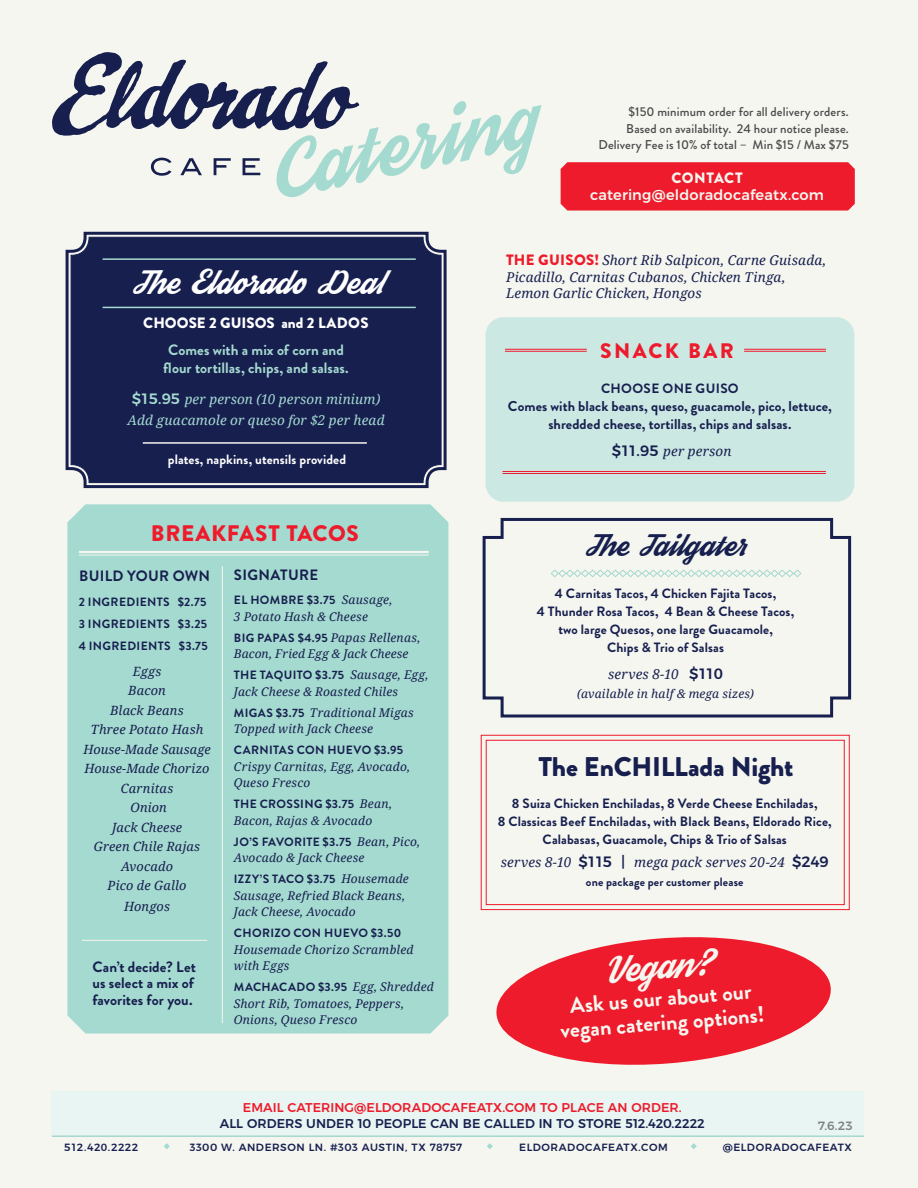
<style>
.page{position:relative;width:918px;height:1188px;background:#f5f6ef}
.page>*{position:absolute;margin:0;border:0;box-sizing:border-box;transform-origin:0 0}
.t1{font:58.2px "Streetwear";color:#a5dad0}
.t2{font:900 27px "Brandon Grotesque";letter-spacing:-.01em;color:#171f4f}
.t3{font:27px "Streetwear";color:#f5f6ef}
.t4{font:24px "Streetwear";letter-spacing:.02em;color:#fff}
.t5{font:900 22.5px "Brandon Grotesque";letter-spacing:.03em;color:#ee1b2c}
.t6{font:700 22.35px/24px "Brandon Grotesque";color:#f5f6ef;text-align:center}
.t7{font:22.2px "Streetwear";letter-spacing:.02em;color:#171f4f}
.t8{font:900 21px "Brandon Grotesque";letter-spacing:.11em;color:#ee1b2c}
.t9{font:700 15px/16.5px "Brandon Grotesque";letter-spacing:.005em;color:#171f4f}
.t10{font:700 15px/18px "Brandon Grotesque";letter-spacing:.005em;color:#a5dad0;text-align:center}
.t11{font:900 15px "Brandon Grotesque";letter-spacing:.005em;color:#fff}
.t12{font:900 15px "Brandon Grotesque";letter-spacing:.03em;color:#f5f6ef}
.t13{font:500 14.55px "Montserrat";letter-spacing:.01em;color:#f5f6ef}
.t14{font:700 14.25px/18px "Brandon Grotesque";letter-spacing:.005em;color:#171f4f;text-align:center}
.t15{font:700 13.5px/18px "Brandon Grotesque";letter-spacing:.005em;color:#171f4f;text-align:center}
.t16{font:italic 13.5px/16.5px "Noto Serif";letter-spacing:.01em;color:#171f4f}
.t17{font:italic 13.5px/21px "Noto Serif";letter-spacing:.01em;color:#a5dad0;text-align:center}
.t18{font:700 13.5px "Brandon Grotesque";letter-spacing:.01em;color:#fff}
.t19{font:700 13.5px "Brandon Grotesque";letter-spacing:.025em;color:#171f4f}
.t20{font:italic 12.75px/19.5px "Noto Serif";letter-spacing:.015em;color:#171f4f;text-align:center}
.t21{font:500 12.75px/16.5px "Brandon Grotesque";letter-spacing:.01em;color:#484949;text-align:right}
.t22{font:500 12.75px "Montserrat";letter-spacing:.005em;color:#171f4f}
.t23{font:500 12.75px "Montserrat";letter-spacing:.01em;color:#ee1b2c}
.t24{font:italic 12px/16.5px "Noto Serif";letter-spacing:.015em;color:#171f4f}
.t25{font:700 12px/21.8px "Brandon Grotesque";letter-spacing:.025em;color:#171f4f;text-align:justify}
.t26{font:500 12px "Montserrat";color:#808285}
.t27{font:500 10.5px "Montserrat";letter-spacing:.055em;color:#171f4f}
.s1{font-family:"Montserrat";font-weight:500;font-style:normal;font-size:15px}
.s2{font-family:"Noto Serif";font-weight:400;font-style:italic}
.s3{font-family:"Brandon Grotesque";font-weight:700;font-style:normal}
.s4{font-family:"Brandon Grotesque";font-weight:900;font-style:normal;font-size:15px;color:#ee1b2c}
</style>
<div class="page">
<div style="left:52px;top:1091px;width:812px;height:45px;background:#e8f5f2"></div>
<div style="left:486px;top:317px;width:368px;height:185px;background:#cce8e3;border-radius:18px"></div>
<svg style="left:482px;top:518px;width:370px;height:200px"></svg>
<svg style="left:52px;top:52px;width:307px;height:84px"></svg>
<svg style="left:151px;top:158px;width:21px;height:18px"></svg>
<svg style="left:180px;top:158px;width:22px;height:17px"></svg>
<svg style="left:214px;top:158px;width:17px;height:17px"></svg>
<svg style="left:243px;top:158px;width:17px;height:17px"></svg>
<svg style="left:65px;top:231px;width:382px;height:258px"></svg>
<div style="left:70px;top:236px;width:372px;height:248px;background:#171f4f"></div>
<hr style="left:103px;top:307px;width:313px;height:1px;background:#a5dad0">
<hr style="left:503px;top:473px;width:323px;height:1px;background:#ee1b2c">
<hr style="left:503px;top:471px;width:323px;height:1px;background:#ee1b2c">
<hr style="left:103px;top:258px;width:313px;height:2px;background:#a5dad0">
<hr style="left:143px;top:442px;width:224px;height:2px;background:#f5f6ef">
<div style="left:67px;top:504px;width:381px;height:530px;background:#a5dad0"></div>
<hr style="left:79px;top:555px;width:350px;height:1px;background:#f5f6ef">
<hr style="left:79px;top:551px;width:350px;height:2px;background:#f5f6ef">
<svg style="left:164px;top:1143px;width:6px;height:6px"></svg>
<svg style="left:487px;top:1143px;width:6px;height:6px"></svg>
<svg style="left:691px;top:1143px;width:6px;height:6px"></svg>
<svg style="left:70px;top:796px;width:6px;height:6px"></svg>
<hr style="left:52px;top:1136px;width:812px;height:1px;background:#a5dad0">
<div style="left:561px;top:162px;width:294px;height:49px;background:#ee1b2c"></div>
<svg style="left:550px;top:569px;width:252px;height:9px"></svg>
<hr style="left:222px;top:566px;width:1px;height:457px;background:#f5f6ef">
<svg style="left:480px;top:734px;width:370px;height:177px"></svg>
<div style="left:486px;top:740px;width:359px;height:165px;border:1px solid #ee1b2c"></div>
<hr style="left:82px;top:940px;width:125px;height:1px;background:#f5f6ef">
<hr style="left:505px;top:351px;width:82px;height:1px;background:#ee1b2c">
<hr style="left:505px;top:349px;width:82px;height:1px;background:#ee1b2c">
<hr style="left:744px;top:351px;width:82px;height:1px;background:#ee1b2c">
<hr style="left:744px;top:349px;width:82px;height:1px;background:#ee1b2c">
<svg style="left:496px;top:937px;width:335px;height:128px;fill:#ee1b2c"></svg>
<h1 class="t1" style="left:264px;top:148px;width:273px;rotate:-12deg">Catering</h1>
<p class="t21" style="left:598px;top:104px;width:252px">$150 minimum order for all delivery orders.<br>Based on availability. 24 hour notice please.<br>Delivery Fee is 10% of total – Min $15 / Max $75</p>
<p class="t12" style="left:671px;top:168px;width:73px">CONTACT</p>
<p class="t13" style="left:590px;top:183px;width:235px">catering@eldoradocafeatx.com</p>
<h3 class="t4" style="left:131px;top:272px;width:255px">The Eldorado Deal</h3>
<p class="t11" style="left:143px;top:312px;width:227px">CHOOSE 2 GUISOS and 2 LADOS</p>
<p class="t10" style="left:163px;top:341px;width:187px">Comes with a mix of corn and flour tortillas, chips, and salsas.</p>
<p class="t17" style="left:128px;top:388px;width:259px"><span class="s1">$15.95</span> per person (10 person minium)<br>Add guacamole or queso for $2 per head</p>
<p class="t18" style="left:168px;top:450px;width:180px">plates, napkins, utensils provided</p>
<h3 class="t5" style="left:151px;top:518px;width:209px">BREAKFAST TACOS</h3>
<p class="t9" style="left:79px;top:567px;width:133px">BUILD YOUR OWN</p>
<p class="t25" style="left:79px;top:591px;width:130px">2 INGREDIENTS $2.75<br>3 INGREDIENTS $3.25<br>4 INGREDIENTS $3.75</p>
<p class="t20" style="left:83px;top:661px;width:129px">Eggs<br>Bacon<br>Black Beans<br>Three Potato Hash<br>House-Made Sausage<br>House-Made Chorizo<br>Carnitas<br>Onion<br>Jack Cheese<br>Green Chile Rajas<br>Avocado<br>Pico de Gallo</p>
<p class="t20" style="left:124px;top:897px;width:47px">Hongos</p>
<p class="t9" style="left:93px;top:959px;width:105px">Can’t decide? Let us select a mix of favorites for you.</p>
<p class="t9" style="left:234px;top:566px;width:86px">SIGNATURE</p>
<p class="t25" style="left:234px;top:589px;width:160px">EL HOMBRE $3.75 <span class="s2">Sausage,</span></p>
<p class="t24" style="left:234px;top:606px;width:188px;line-height:21px">3 Potato Hash &amp; Cheese<br><span class="s3">BIG PAPAS $4.95</span> Papas Rellenas,</p>
<p class="t24" style="left:234px;top:645px;width:176px">Bacon, Fried Egg &amp; Jack Cheese</p>
<p class="t25" style="left:234px;top:664px;width:196px">THE TAQUITO $3.75 <span class="s2">Sausage, Egg,</span></p>
<p class="t24" style="left:234px;top:681px;width:181px;line-height:21px">Jack Cheese &amp; Roasted Chiles<br><span class="s3">MIGAS $3.75</span> Traditional Migas</p>
<p class="t24" style="left:234px;top:720px;width:141px">Topped with Jack Cheese</p>
<p class="t25" style="left:234px;top:739px;width:171px">CARNITAS CON HUEVO $3.95</p>
<p class="t24" style="left:234px;top:758px;width:178px">Crispy Carnitas, Egg, Avocado,<br>Queso Fresco</p>
<p class="t25" style="left:234px;top:793px;width:160px">THE CROSSING $3.75 <span class="s2">Bean,</span></p>
<p class="t24" style="left:234px;top:812px;width:140px">Bacon, Rajas &amp; Avocado</p>
<p class="t25" style="left:234px;top:831px;width:188px">JO’S FAVORITE $3.75 <span class="s2">Bean, Pico,</span></p>
<p class="t24" style="left:234px;top:849px;width:132px">Avocado &amp; Jack Cheese</p>
<p class="t25" style="left:234px;top:868px;width:176px">IZZY’S TACO $3.75 <span class="s2">Housemade</span></p>
<p class="t24" style="left:234px;top:887px;width:173px">Sausage, Refried Black Beans,<br>Jack Cheese, Avocado</p>
<p class="t25" style="left:234px;top:922px;width:169px">CHORIZO CON HUEVO $3.50</p>
<p class="t24" style="left:234px;top:941px;width:181px">Housemade Chorizo Scrambled with Eggs</p>
<p class="t25" style="left:234px;top:976px;width:201px">MACHACADO $3.95 <span class="s2">Egg, Shredded</span></p>
<p class="t24" style="left:234px;top:995px;width:172px">Short Rib, Tomatoes, Peppers,<br>Onions, Queso Fresco</p>
<p class="t16" style="left:506px;top:252px;width:322px"><span class="s4">THE GUISOS!</span> Short Rib Salpicon, Carne Guisada,<br>Picadillo, Carnitas Cubanos, Chicken Tinga,<br>Lemon Garlic Chicken, Hongos</p>
<h3 class="t8" style="left:600px;top:336px;width:135px">SNACK BAR</h3>
<p class="t19" style="left:601px;top:379px;width:139px">CHOOSE ONE GUISO</p>
<p class="t14" style="left:508px;top:398px;width:326px">Comes with black beans, queso, guacamole, pico, lettuce, shredded cheese, tortillas, chips and salsas.</p>
<p class="t16" style="left:612px;top:443px;width:121px"><span class="s1">$11.95</span> per person</p>
<h3 class="t7" style="left:584px;top:536px;width:165px">The Tailgater</h3>
<p class="t15" style="left:537px;top:584px;width:259px">4 Carnitas Tacos, 4 Chicken Fajita Tacos,<br>4 Thunder Rosa Tacos, 4 Bean &amp; Cheese Tacos, two large Quesos, one large Guacamole,<br>Chips &amp; Trio of Salsas</p>
<p class="t16" style="left:608px;top:665px;width:116px">serves 8-10 <span class="s1">$110</span></p>
<p class="t24" style="left:577px;top:685px;width:178px">(available in half &amp; mega sizes)</p>
<h2 class="t2" style="left:538px;top:748px;width:257px">The EnCHILLada Night</h2>
<p class="t15" style="left:498px;top:795px;width:335px">8 Suiza Chicken Enchiladas, 8 Verde Cheese Enchiladas,<br>8 Classicas Beef Enchiladas, with Black Beans, Eldorado Rice,<br>Calabasas, Guacamole, Chips &amp; Trio of Salsas</p>
<p class="t16" style="left:501px;top:853px;width:329px">serves 8-10 <span class="s1">$115 |</span> mega pack serves 20-24 <span class="s1">$249</span></p>
<p class="t25" style="left:586px;top:871px;width:159px">one package per customer please</p>
<h2 class="t3" style="left:602px;top:959px;width:111px;rotate:-5deg">Vegan?</h2>
<h3 class="t6" style="left:558px;top:994px;width:206px;rotate:-4deg">Ask us our about our vegan catering options!</h3>
<p class="t23" style="left:243px;top:1097px;width:440px">EMAIL CATERING@ELDORADOCAFEATX.COM TO PLACE AN ORDER.</p>
<p class="t22" style="left:220px;top:1114px;width:486px">ALL ORDERS UNDER 10 PEOPLE CAN BE CALLED IN TO STORE 512.420.2222</p>
<p class="t26" style="left:818px;top:1116px;width:36px">7.6.23</p>
<p class="t27" style="left:64px;top:1139px;width:76px">512.420.2222</p>
<p class="t27" style="left:190px;top:1139px;width:274px">3300 W. ANDERSON LN. #303 AUSTIN, TX 78757</p>
<p class="t27" style="left:519px;top:1139px;width:150px">ELDORADOCAFEATX.COM</p>
<p class="t27" style="left:723px;top:1139px;width:131px">@ELDORADOCAFEATX</p>
</div>
